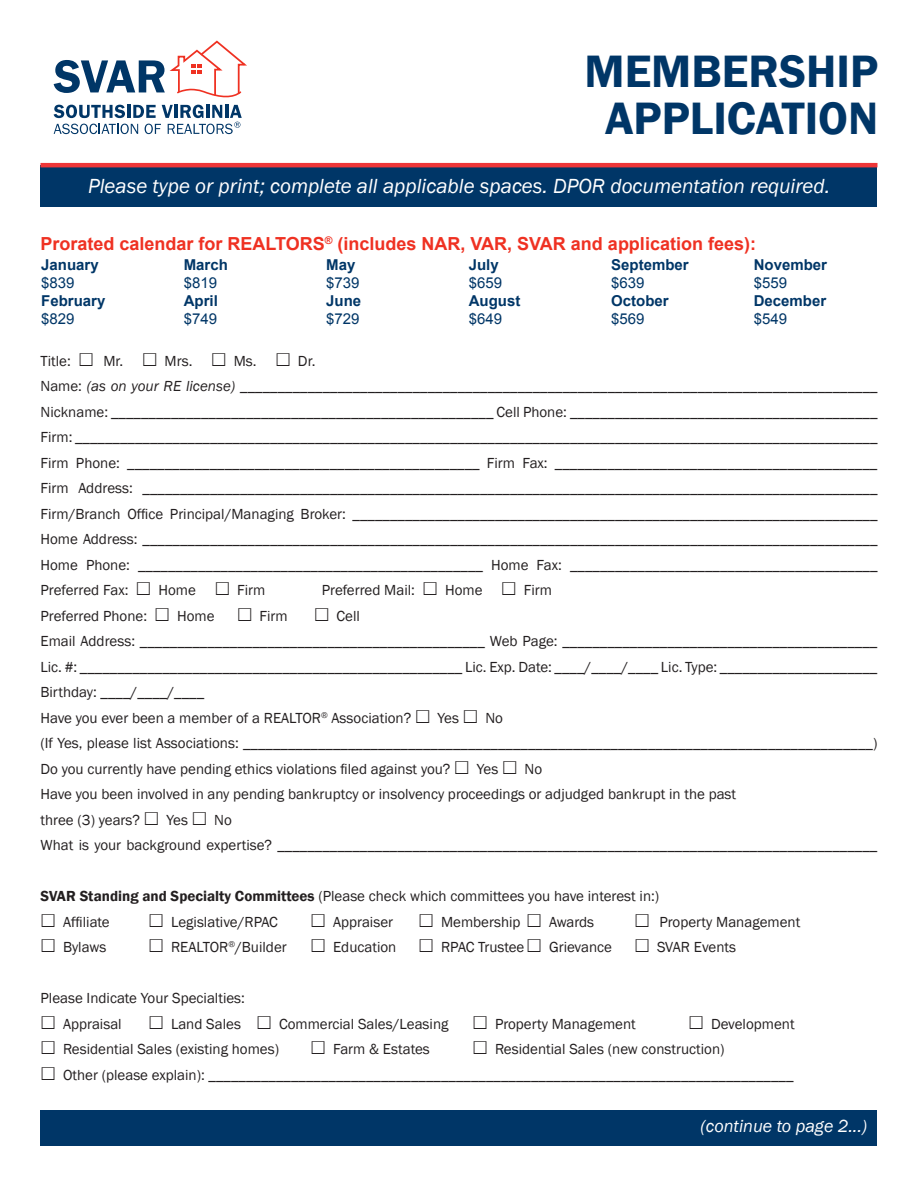
<style>
.page{position:relative;width:918px;height:1188px;background:#fff}
.page>*{position:absolute;margin:0;border:0;box-sizing:border-box;transform-origin:0 0}
.t1{font:600 46.65px/47.5px "Franklin Gothic";color:#003667;text-align:center}
.t2{font:italic 21px "Franklin Gothic";color:#fff}
.t3{font:700 18px "Arial";color:#ef3122}
.t4{font:italic 18px "Franklin Gothic";color:#fff}
.t5{font:15px/25.5px "Franklin Gothic";color:#231f20}
.t6{font:700 15px "Arial";color:#003667}
.t7{font:15px "Arial";color:#003667}
.s1{font-family:"Arial Unicode MS";font-size:21px}
.s2{font-style:italic}
.s3{font-weight:600}
</style>
<div class="page">
<div style="left:40px;top:165px;width:838px;height:41px;background:#003667"></div>
<hr style="left:40px;top:163px;width:838px;height:4px;background:#ee3638">
<svg style="left:54px;top:40px;width:193px;height:58px"></svg>
<svg style="left:54px;top:105px;width:188px;height:29px"></svg>
<div style="left:40px;top:1110px;width:838px;height:35px;background:#003667"></div>
<h1 class="t1" style="left:585px;top:48px;width:295px">Membership<br>Application</h1>
<h2 class="t2" style="left:88px;top:172px;width:743px">Please type or print; complete all applicable spaces. DPOR documentation required.</h2>
<p class="t3" style="left:40px;top:232px;width:717px">Prorated calendar for REALTORS<sup>®</sup> (includes NAR, VAR, SVAR and application fees):</p>
<p class="t6" style="left:41px;top:255px;width:59px">January</p>
<p class="t7" style="left:41px;top:273px;width:35px">$839</p>
<p class="t6" style="left:41px;top:291px;width:66px">February</p>
<p class="t7" style="left:41px;top:309px;width:35px">$829</p>
<p class="t6" style="left:184px;top:255px;width:46px">March</p>
<p class="t7" style="left:184px;top:273px;width:35px">$819</p>
<p class="t6" style="left:184px;top:291px;width:36px">April</p>
<p class="t7" style="left:184px;top:309px;width:35px">$749</p>
<p class="t6" style="left:326px;top:255px;width:31px">May</p>
<p class="t7" style="left:326px;top:273px;width:35px">$739</p>
<p class="t6" style="left:326px;top:291px;width:37px">June</p>
<p class="t7" style="left:326px;top:309px;width:35px">$729</p>
<p class="t6" style="left:469px;top:255px;width:32px">July</p>
<p class="t7" style="left:469px;top:273px;width:35px">$659</p>
<p class="t6" style="left:469px;top:291px;width:53px">August</p>
<p class="t7" style="left:469px;top:309px;width:35px">$649</p>
<p class="t6" style="left:611px;top:255px;width:79px">September</p>
<p class="t7" style="left:611px;top:273px;width:35px">$639</p>
<p class="t6" style="left:611px;top:291px;width:59px">October</p>
<p class="t7" style="left:611px;top:309px;width:35px">$569</p>
<p class="t6" style="left:754px;top:255px;width:75px">November</p>
<p class="t7" style="left:754px;top:273px;width:35px">$559</p>
<p class="t6" style="left:754px;top:291px;width:74px">December</p>
<p class="t7" style="left:754px;top:309px;width:35px">$549</p>
<p class="t5" style="left:40px;top:348px;width:839px">Title: <span class="s1">☐</span> Mr. <span class="s1">☐</span> Mrs. <span class="s1">☐</span> Ms. <span class="s1">☐</span> Dr.<br>Name: <span class="s2">(as on your RE license) _____________________________________________________________________________________ </span>Nickname: ___________________________________________________ Cell Phone: _________________________________________ Firm: ___________________________________________________________________________________________________________ Firm Phone: _______________________________________________ Firm Fax: ___________________________________________ Firm Address: __________________________________________________________________________________________________ Firm/Branch Office Principal/Managing Broker: ______________________________________________________________________ Home Address: __________________________________________________________________________________________________ Home Phone: ______________________________________________ Home Fax: _________________________________________ Preferred Fax: <span class="s1">☐</span> Home <span class="s1">☐</span> Firm</p>
<p class="t5" style="left:40px;top:578px;width:839px;text-indent:281px">Preferred Mail: <span class="s1">☐</span> Home <span class="s1">☐</span> Firm<br>Preferred Phone: <span class="s1">☐</span> Home <span class="s1">☐</span> Firm <span class="s1">☐</span> Cell<br>Email Address: ______________________________________________ Web Page: __________________________________________ Lic. #: ___________________________________________________ Lic. Exp. Date: ____/____/____ Lic. Type: _____________________ Birthday: ____/____/____<br>Have you ever been a member of a REALTOR<sup>®</sup> Association? <span class="s1">☐</span> Yes <span class="s1">☐</span> No<br>(If Yes, please list Associations: ____________________________________________________________________________________)<br>Do you currently have pending ethics violations filed against you? <span class="s1">☐</span> Yes <span class="s1">☐</span> No<br>Have you been involved in any pending bankruptcy or insolvency proceedings or adjudged bankrupt in the past<br>three (3) years? <span class="s1">☐</span> Yes <span class="s1">☐</span> No<br>What is your background expertise? ________________________________________________________________________________</p>
<p class="t5" style="left:40px;top:884px;width:620px"><span class="s3">SVAR Standing and Specialty Committees</span> (Please check which committees you have interest in:) <span class="s1">☐</span> Affiliate</p>
<p class="t5" style="left:148px;top:909px;width:131px"><span class="s1">☐</span> Legislative/RPAC</p>
<p class="t5" style="left:310px;top:909px;width:285px"><span class="s1">☐</span> Appraiser <span class="s1">☐</span> Membership <span class="s1">☐</span> Awards</p>
<p class="t5" style="left:634px;top:909px;width:167px"><span class="s1">☐</span> Property Management</p>
<p class="t5" style="left:40px;top:935px;width:67px"><span class="s1">☐</span> Bylaws</p>
<p class="t5" style="left:148px;top:935px;width:589px"><span class="s1">☐</span> REALTOR<sup>®</sup>/Builder <span class="s1">☐</span> Education <span class="s1">☐</span> RPAC Trustee<span class="s1">☐</span> Grievance <span class="s1">☐</span> SVAR Events</p>
<p class="t5" style="left:40px;top:986px;width:206px">Please Indicate Your Specialties: <span class="s1">☐</span> Appraisal</p>
<p class="t5" style="left:148px;top:1011px;width:489px"><span class="s1">☐</span> Land Sales <span class="s1">☐</span> Commercial Sales/Leasing <span class="s1">☐</span> Property Management</p>
<p class="t5" style="left:688px;top:1011px;width:108px"><span class="s1">☐</span> Development</p>
<p class="t5" style="left:40px;top:1037px;width:240px"><span class="s1">☐</span> Residential Sales (existing homes)</p>
<p class="t5" style="left:310px;top:1037px;width:121px"><span class="s1">☐</span> Farm &amp; Estates</p>
<p class="t5" style="left:40px;top:1037px;width:755px;text-indent:432px"><span class="s1">☐</span> Residential Sales (new construction)<br><span class="s1">☐</span> Other (please explain): ______________________________________________________________________________</p>
<p class="t4" style="left:701px;top:1115px;width:168px">(continue to page 2...)</p>
</div>
